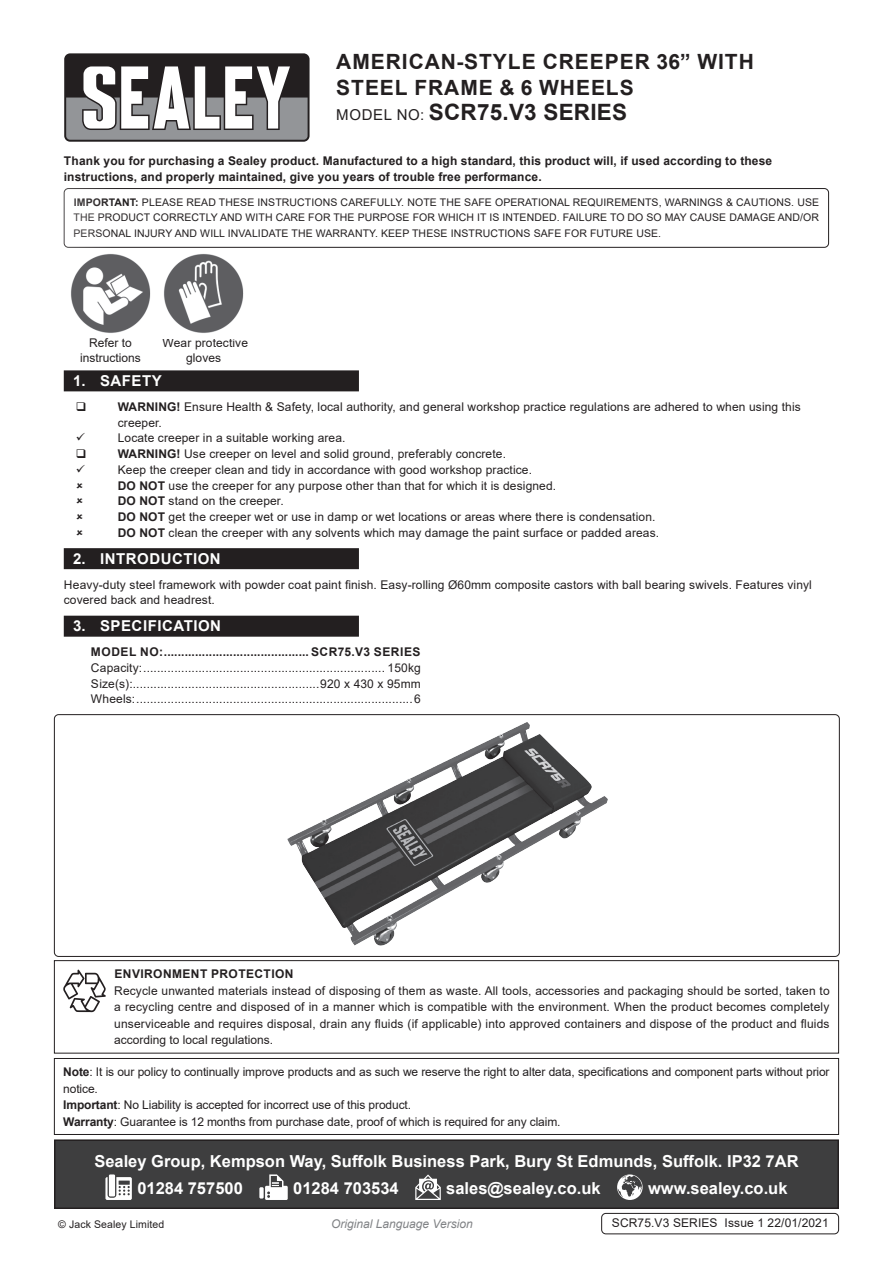
<style>
.page{position:relative;width:893px;height:1263px;background:#fff}
.page>*{position:absolute;margin:0;border:0;box-sizing:border-box;transform-origin:0 0}
.Instructions_Model_N{font:700 22.5px "Arial";letter-spacing:.01em;color:#231f20}
.Product_Description{font:700 21px/25.2px "Arial";letter-spacing:.045em;color:#231f20}
.Footer_Contact_Infor{font:700 16.5px "Arial";color:#fff}
.t1{font:700 15px "Arial";letter-spacing:.035em;color:#fff}
.Enviroment_Protectio{font:12px/16.5px "Arial";letter-spacing:.01em;color:#231f20;text-align:center}
.Important_Notificati{font:12px/16.5px "Arial";letter-spacing:-.01em;color:#231f20}
.Specifications__Tabb{font:12px "Arial";letter-spacing:.01em;color:#231f20}
.Body{font:700 12px/15.8px "Arial";letter-spacing:.01em;color:#231f20}
.Body-2{font:12px/15.8px "Arial";letter-spacing:.01em;color:#231f20}
.Specifications__Tabb-2{font:700 12px "Arial";letter-spacing:.045em;color:#231f20}
.Body__Footer{font:12px "Arial";letter-spacing:.01em;color:#231f20}
.t2{font:italic 12px "Arial";color:#808285}
.Enviroment_Protectio-2{font:700 12px "Arial";letter-spacing:.035em;color:#231f20}
.Body__Justified__7pt{font:10.5px/15.8px "Arial";letter-spacing:.01em;color:#231f20;text-align:justify}
.s1{font-weight:400;font-size:15px}
.s2{font-weight:700}
</style>
<div class="page">
<div style="left:64px;top:53px;width:246px;height:89px;background:#231f20;border-radius:6px"></div>
<svg style="left:66px;top:66px;width:242px;height:74px"></svg>
<div style="left:64px;top:188px;width:765px;height:60px;border:1px solid #231f20;border-radius:4px"></div>
<div style="left:64px;top:370px;width:295px;height:21px;background:#231f20"></div>
<div style="left:64px;top:548px;width:295px;height:21px;background:#231f20"></div>
<div style="left:64px;top:616px;width:295px;height:21px;background:#231f20"></div>
<div style="left:601px;top:1213px;width:238px;height:21px;border:1px solid #231f20;border-radius:4px"></div>
<img style="left:71px;top:254px;width:80px;height:79px">
<img style="left:164px;top:254px;width:80px;height:79px">
<div style="left:55px;top:1140px;width:783px;height:68px;background:#3e3e3f"></div>
<svg style="left:105px;top:1177px;width:27px;height:23px"></svg>
<div style="left:109px;top:1174px;width:6px;height:22px;background:#fff"></div>
<div style="left:259px;top:1187px;width:5px;height:11px;background:#fff"></div>
<svg style="left:265px;top:1174px;width:23px;height:26px"></svg>
<svg style="left:415px;top:1174px;width:26px;height:26px"></svg>
<svg style="left:617px;top:1174px;width:26px;height:26px"></svg>
<div style="left:54px;top:1139px;width:785px;height:70px;border:2px solid #231f20"></div>
<div style="left:54px;top:960px;width:785px;height:93px;border:1px solid #231f20"></div>
<svg style="left:63px;top:970px;width:43px;height:42px"></svg>
<div style="left:54px;top:1058px;width:785px;height:77px;border:1px solid #231f20"></div>
<img style="left:287px;top:722px;width:321px;height:224px">
<div style="left:54px;top:714px;width:786px;height:243px;border:1px solid #231f20;border-radius:4px"></div>
<p class="Product_Description" style="left:336px;top:50px;width:419px">AMERICAN-STYLE CREEPER 36” WITH<br>STEEL FRAME &amp; 6 WHEELS</p>
<p class="Instructions_Model_N" style="left:336px;top:96px;width:292px"><span class="s1">MODEL NO:</span> SCR75.V3 SERIES</p>
<p class="Body" style="left:64px;top:153px;width:710px">Thank you for purchasing a Sealey product. Manufactured to a high standard, this product will, if used according to these instructions, and properly maintained, give you years of trouble free performance.</p>
<p class="Body__Justified__7pt" style="left:74px;top:194px;width:747px"><span class="s2">IMPORTANT:</span> PLEASE READ THESE INSTRUCTIONS CAREFULLY. NOTE THE SAFE OPERATIONAL REQUIREMENTS, WARNINGS &amp; CAUTIONS. USE THE PRODUCT CORRECTLY AND WITH CARE FOR THE PURPOSE FOR WHICH IT IS INTENDED. FAILURE TO DO SO MAY CAUSE DAMAGE AND/OR PERSONAL INJURY AND WILL INVALIDATE THE WARRANTY. KEEP THESE INSTRUCTIONS SAFE FOR FUTURE USE.</p>
<p class="Enviroment_Protectio" style="left:80px;top:336px;width:62px;line-height:14.4px">Refer to instructions</p>
<p class="Enviroment_Protectio" style="left:163px;top:336px;width:87px;line-height:14.4px">Wear protective gloves</p>
<p class="t1" style="left:73px;top:370px;width:90px">1. SAFETY</p>
<p class="Enviroment_Protectio" style="left:118px;top:399px;width:685px;line-height:15.8px;text-align:left"><span class="s2">WARNING!</span> Ensure Health &amp; Safety, local authority, and general workshop practice regulations are adhered to when using this creeper.</p>
<p class="Enviroment_Protectio" style="left:118px;top:430px;width:229px">Locate creeper in a suitable working area.</p>
<p class="Enviroment_Protectio" style="left:118px;top:446px;width:390px"><span class="s2">WARNING!</span> Use creeper on level and solid ground, preferably concrete.</p>
<p class="Enviroment_Protectio" style="left:118px;top:461px;width:416px">Keep the creeper clean and tidy in accordance with good workshop practice.</p>
<p class="Enviroment_Protectio" style="left:118px;top:477px;width:440px"><span class="s2">DO NOT</span> use the creeper for any purpose other than that for which it is designed.</p>
<p class="Enviroment_Protectio" style="left:118px;top:493px;width:167px"><span class="s2">DO NOT</span> stand on the creeper.</p>
<p class="Enviroment_Protectio" style="left:118px;top:509px;width:539px"><span class="s2">DO NOT</span> get the creeper wet or use in damp or wet locations or areas where there is condensation.</p>
<p class="Enviroment_Protectio" style="left:118px;top:524px;width:543px"><span class="s2">DO NOT</span> clean the creeper with any solvents which may damage the paint surface or padded areas.</p>
<p class="t1" style="left:73px;top:548px;width:149px">2. INTRODUCTION</p>
<p class="Body-2" style="left:64px;top:576px;width:750px">Heavy-duty steel framework with powder coat paint finish. Easy-rolling Ø60mm composite castors with ball bearing swivels. Features vinyl covered back and headrest.</p>
<p class="t1" style="left:73px;top:616px;width:150px">3. SPECIFICATION</p>
<p class="Specifications__Tabb-2" style="left:91px;top:643px;width:331px">MODEL NO:.......................................... SCR75.V3 SERIES</p>
<p class="Specifications__Tabb" style="left:91px;top:659px;width:331px">Capacity:...................................................................... 150kg</p>
<p class="Specifications__Tabb" style="left:91px;top:675px;width:331px">Size(s):......................................................920 x 430 x 95mm</p>
<p class="Specifications__Tabb" style="left:91px;top:691px;width:331px">Wheels:................................................................................6</p>
<p class="Enviroment_Protectio-2" style="left:114px;top:965px;width:181px">ENVIRONMENT PROTECTION</p>
<p class="Enviroment_Protectio" style="left:114px;top:982px;width:717px;text-align:justify">Recycle unwanted materials instead of disposing of them as waste. All tools, accessories and packaging should be sorted, taken to a recycling centre and disposed of in a manner which is compatible with the environment. When the product becomes completely unserviceable and requires disposal, drain any fluids (if applicable) into approved containers and dispose of the product and fluids according to local regulations.</p>
<p class="Important_Notificati" style="left:63px;top:1063px;width:768px"><span class="s2">Note</span>: It is our policy to continually improve products and as such we reserve the right to alter data, specifications and component parts without prior notice.</p>
<p class="Important_Notificati" style="left:63px;top:1096px;width:349px"><span class="s2">Important</span>: No Liability is accepted for incorrect use of this product.</p>
<p class="Important_Notificati" style="left:63px;top:1113px;width:499px"><span class="s2">Warranty</span>: Guarantee is 12 months from purchase date, proof of which is required for any claim.</p>
<p class="Footer_Contact_Infor" style="left:94px;top:1149px;width:706px">Sealey Group, Kempson Way, Suffolk Business Park, Bury St Edmunds, Suffolk. IP32 7AR</p>
<p class="Footer_Contact_Infor" style="left:137px;top:1176px;width:107px">01284 757500</p>
<p class="Footer_Contact_Infor" style="left:293px;top:1176px;width:107px">01284 703534</p>
<p class="Footer_Contact_Infor" style="left:446px;top:1176px;width:156px">sales@sealey.co.uk</p>
<p class="Footer_Contact_Infor" style="left:648px;top:1176px;width:141px">www.sealey.co.uk</p>
<p class="Body__Justified__7pt" style="left:58px;top:1216px;width:108px">© Jack Sealey Limited</p>
<p class="t2" style="left:331px;top:1216px;width:143px">Original Language Version</p>
<p class="Body__Footer" style="left:612px;top:1214px;width:219px">SCR75.V3 SERIES Issue 1 22/01/2021</p>
</div>
